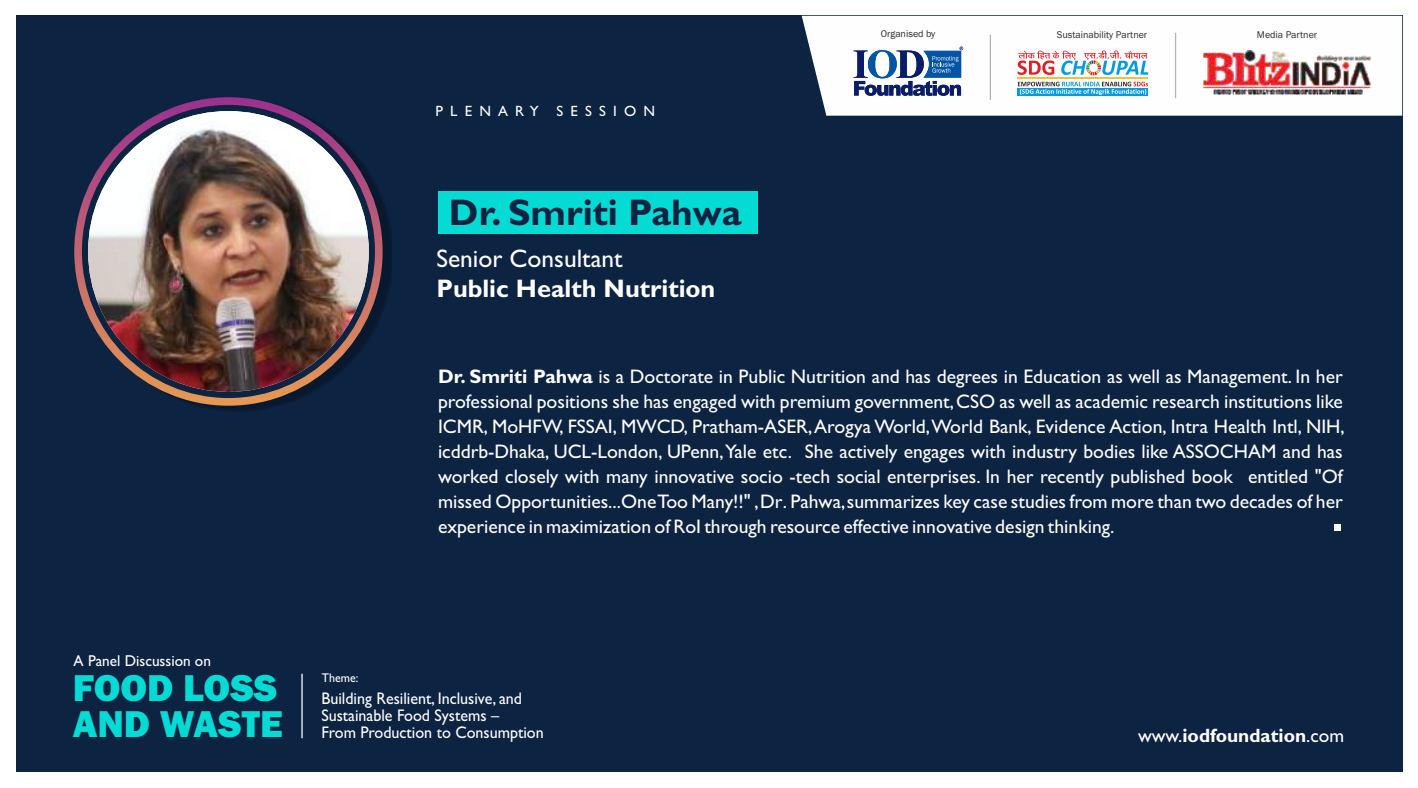
<style>
.page{position:relative;width:1418px;height:788px;background:#fff}
.page>*{position:absolute;margin:0;border:0;box-sizing:border-box;transform-origin:0 0}
.t1{font:800 38.68px/35.9px "Franklin Gothic";color:#03dbd4}
.t2{font:700 37.1px "Gill Sans";color:#0c2342}
.t3{font:700 25.38px "Gill Sans";color:#fefefe}
.t4{font:25.38px "Gill Sans";color:#fefefe}
.t5{font:19.6px/25px "Gill Sans";color:#fefefe;text-align:justify}
.t6{font:700 19.25px "Gill Sans";color:#fefefe}
.t7{font:16.8px/17px "Gill Sans";color:#fefefe;scale:.95 1}
.t8{font:15.75px "Gill Sans";color:#fefefe}
.t9{font:14.88px "Gill Sans";letter-spacing:.48em;color:#fefefe}
.t10{font:12.6px "Gill Sans";color:#fefefe;scale:.95 1}
.t11{font:9.97px "Franklin Gothic";color:#2b2a29}
.s1{font-weight:700}
.s2{font-weight:400}
</style>
<div class="page">
<div style="left:16px;top:16px;width:1386px;height:756px;background:#0c2342"></div>
<div style="left:438px;top:191px;width:319px;height:43px;background:#03dbd4"></div>
<div style="left:1334px;top:524px;width:6px;height:7px;background:#fefefe"></div>
<hr style="left:301px;top:673px;width:2px;height:65px;background:#fefefe">
<div style="left:82px;top:101px;width:310px;height:311px;background:#000;opacity:.29"></div>
<svg style="left:74px;top:97px;width:309px;height:308px"></svg>
<img style="left:88px;top:111px;width:281px;height:281px;border-radius:50%">
<div style="left:801px;top:16px;width:601px;height:100px;background:#fefefe"></div>
<svg style="left:853px;top:47px;width:110px;height:49px"></svg>
<hr style="left:1017px;top:77px;width:131px;height:2px;background:#eec138">
<svg style="left:1017px;top:50px;width:131px;height:25px"></svg>
<div style="left:1017px;top:88px;width:131px;height:8px;background:#009bdf"></div>
<svg style="left:1018px;top:82px;width:130px;height:13px"></svg>
<img style="left:1202px;top:51px;width:170px;height:44px">
<hr style="left:989px;top:35px;width:2px;height:65px;background:#b2b3b3">
<hr style="left:1175px;top:33px;width:1px;height:65px;background:#b2b3b3">
<p class="t9" style="left:435px;top:105px;width:221px">PLENARY SESSION</p>
<h2 class="t2" style="left:449px;top:200px;width:294px">Dr. Smriti Pahwa</h2>
<p class="t4" style="left:436px;top:250px;width:188px">Senior Consultant</p>
<p class="t3" style="left:436px;top:279px;width:280px">Public Health Nutrition</p>
<p class="t11" style="left:881px;top:30px;width:56px">Organised by</p>
<p class="t11" style="left:1056px;top:31px;width:92px">Sustainability Partner</p>
<p class="t11" style="left:1256px;top:31px;width:62px">Media Partner</p>
<p class="t5" style="left:438px;top:365px;width:908px"><span class="s1">Dr. Smriti Pahwa</span> is a Doctorate in Public Nutrition and has degrees in Education as well as Management. In her professional positions she has engaged with premium government,CSO as well as academic research institutions like ICMR, MoHFW, FSSAI, MWCD, Pratham-ASER,Arogya World,World Bank, Evidence Action, Intra Health Intl, NIH, icddrb-Dhaka, UCL-London, UPenn,Yale etc. She actively engages with industry bodies like ASSOCHAM and has worked closely with many innovative socio -tech social enterprises. In her recently published book entitled "Of missed Opportunities...One Too Many!!" ,Dr. Pahwa,summarizes key case studies from more than two decades of her experience in maximization of RoI through resource effective innovative design thinking.</p>
<p class="t8" style="left:74px;top:654px;width:139px">A Panel Discussion on</p>
<h1 class="t1" style="left:73px;top:673px;width:211px">FOOD LOSS<br>AND WASTE</h1>
<p class="t10" style="left:322px;top:673px;width:40px">Theme:</p>
<p class="t7" style="left:321px;top:691px;width:235px">Building Resilient, Inclusive, and<br>Sustainable Food Systems –<br>From Production to Consumption</p>
<p class="t6" style="left:1138px;top:728px;width:208px"><span class="s2">www.</span>iodfoundation<span class="s2">.com</span></p>
</div>
